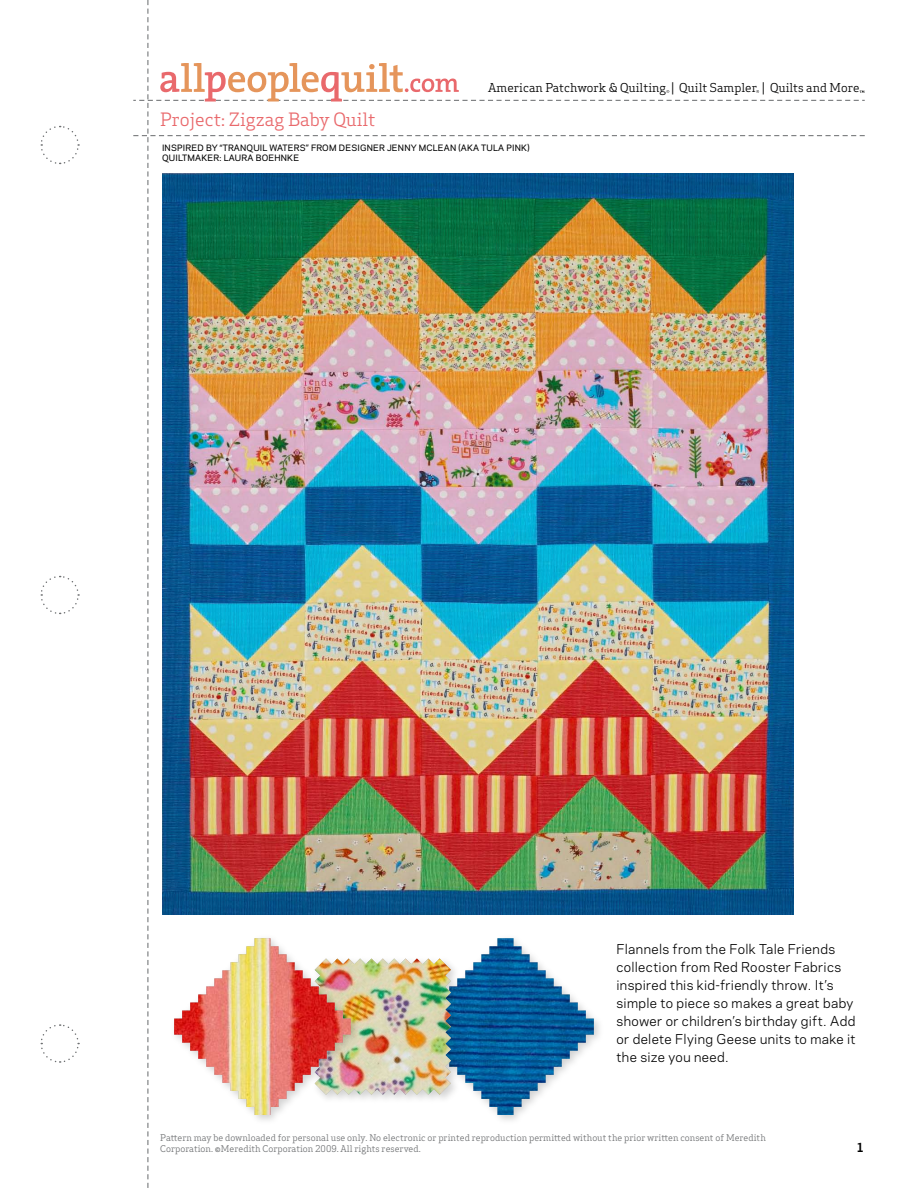
<style>
.page{position:relative;width:918px;height:1188px;background:#fff}
.page>*{position:absolute;margin:0;border:0;box-sizing:border-box;transform-origin:0 0}
.t1{font:18px "Apex Serif";color:#e9696c}
.t2{font:12.75px/18px "Galaxie Polaris";letter-spacing:.025em;color:#000}
.t3{font:12px "Apex Serif";color:#000}
.t4{font:9px/10.8px "Apex Serif";color:#6d6f71}
.t5{font:500 8.25px/9.9px "Galaxie Polaris";letter-spacing:.025em;color:#000}
</style>
<div class="page">
<svg style="left:40px;top:125px;width:40px;height:40px"></svg>
<svg style="left:40px;top:1024px;width:40px;height:39px"></svg>
<svg style="left:40px;top:575px;width:40px;height:40px"></svg>
<img style="left:133px;top:0;width:732px;height:1188px">
<h1 class="t1" style="left:160px;top:108px;width:217px">Project: Zigzag Baby Quilt</h1>
<p class="t3" style="left:488px;top:80px;width:373px">American Patchwork &amp; Quilting | Quilt Sampler | Quilts and More</p>
<p class="t5" style="left:162px;top:142px;width:369px">INSPI RED BY “TRANQUI L WATERS” FROM DESI GNER JENNY MCLEAN (AKA TULA PI NK)<br>QUI LTMAKER: LAURA BOEHNKE</p>
<p class="t2" style="left:616px;top:939px;width:241px">Flannels from the Folk Tale Friends collection from Red Rooster Fabrics inspired this kid-friendly throw. It’s simple to piece so makes a great baby shower or children’s birthday gift. Add or delete Flying Geese units to make it the size you need.</p>
<p class="t4" style="left:160px;top:1132px;width:607px">Pattern may be downloaded for personal use only. No electronic or printed reproduction permitted without the prior written consent of Meredith<br>Corporation. ©Meredith Corporation 2009. All rights reserved.</p>
</div>
